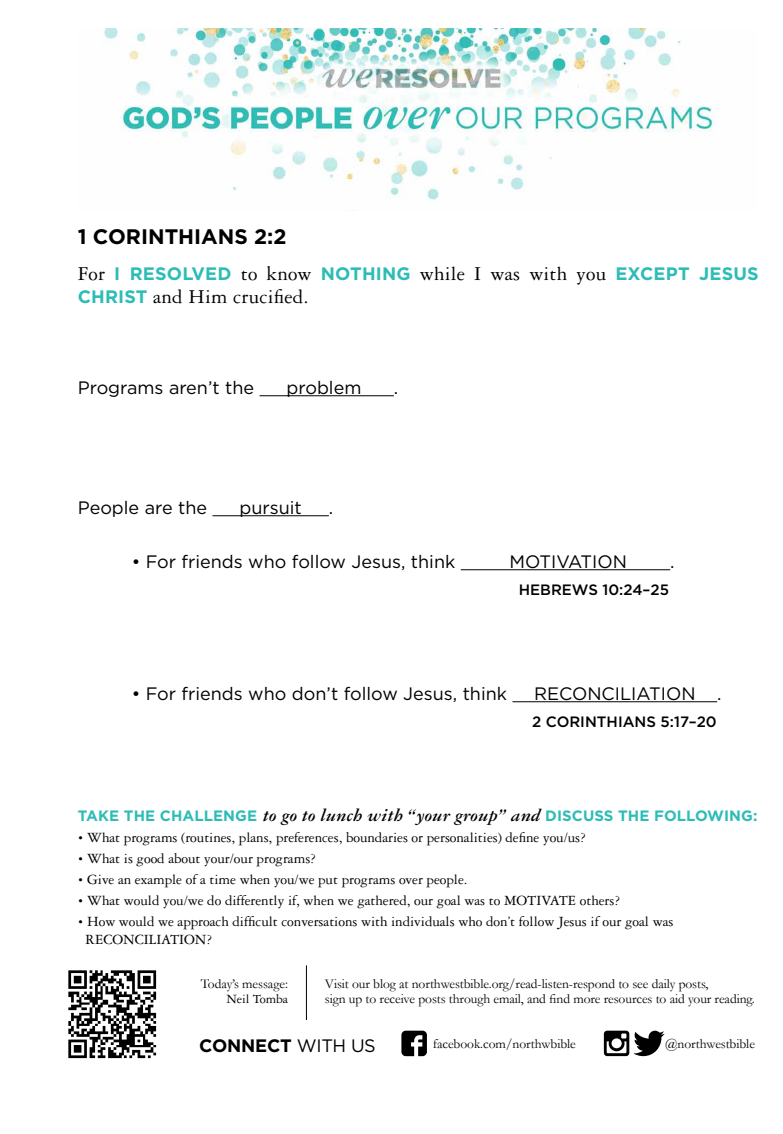
<style>
.page{position:relative;width:783px;height:1134px;background:#fff}
.page>*{position:absolute;margin:0;border:0;box-sizing:border-box;transform-origin:0 0}
.t1{font:21px "Garamond Three";letter-spacing:.01em;color:#000}
.t2{font:700 21px "Gotham";color:#000}
.t3{font:18px "Gotham";color:#000}
.t4{font:700 18px "Gotham";letter-spacing:.01em;color:#2dbcb6}
.t5{font:700 18px "Gotham";letter-spacing:-.01em;color:#000}
.t6{font:15px/18px "Garamond Three";letter-spacing:-.005em;color:#000}
.t7{font:700 15px "Gotham";letter-spacing:.005em;color:#2dbcb6}
.t8{font:500 15px "Gotham";color:#000}
.t9{font:13.5px/15px "Garamond";letter-spacing:-.005em;color:#000}
.t10{font:13.5px "Garamond Three";letter-spacing:-.005em;color:#000}
.s1{font-family:"Garamond Three";font-weight:400;font-size:21px;color:#000}
.s2{font-family:"Gotham";font-weight:700;font-size:18px;color:#2dbcb6}
.s3{font-family:"Garamond Three";font-style:italic;font-size:18.75px;color:#000}
.s4{font-family:"Gotham";font-size:12px}
.s5{font-weight:400}
</style>
<div class="page">
<hr style="left:260px;top:395px;width:134px;height:1px;background:#000">
<hr style="left:213px;top:515px;width:116px;height:1px;background:#000">
<hr style="left:461px;top:569px;width:209px;height:1px;background:#000">
<hr style="left:513px;top:701px;width:204px;height:1px;background:#000">
<img style="left:104px;top:28px;width:612px;height:172px">
<img style="left:68px;top:970px;width:89px;height:89px">
<hr style="left:306px;top:965px;width:1px;height:55px;background:#000">
<svg style="left:401px;top:1031px;width:26px;height:25px"></svg>
<svg style="left:604px;top:1031px;width:61px;height:25px"></svg>
<h1 class="t2" style="left:78px;top:223px;width:210px">1 CORINTHIANS 2:2</h1>
<p class="t4" style="left:78px;top:262px;width:682px"><span class="s1">For</span> I RESOLVED <span class="s1">to know</span> NOTHING <span class="s1">while I was with you</span> EXCEPT JESUS</p>
<h1 class="t1" style="left:78px;top:285px;width:233px"><span class="s2">CHRIST</span> and Him crucified.</h1>
<p class="t3" style="left:78px;top:376px;width:178px">Programs aren’t the</p>
<p class="t3" style="left:287px;top:376px;width:76px">problem</p>
<p class="t3" style="left:394px;top:376px;width:6px">.</p>
<p class="t3" style="left:78px;top:496px;width:131px">People are the</p>
<p class="t3" style="left:240px;top:496px;width:64px">pursuit</p>
<p class="t3" style="left:329px;top:496px;width:6px">.</p>
<p class="t3" style="left:132px;top:550px;width:325px">• For friends who follow Jesus, think</p>
<p class="t3" style="left:509px;top:550px;width:119px">MOTIVATION</p>
<p class="t3" style="left:670px;top:550px;width:6px">.</p>
<p class="t8" style="left:519px;top:580px;width:152px">HEBREWS 10:24–25</p>
<p class="t3" style="left:132px;top:682px;width:377px">• For friends who don’t follow Jesus, think</p>
<p class="t3" style="left:534px;top:682px;width:189px">RECONCILIATION .</p>
<p class="t8" style="left:532px;top:712px;width:186px">2 CORINTHIANS 5:17–20</p>
<p class="t7" style="left:78px;top:805px;width:681px">TAKE THE CHALLENGE <span class="s3">to go to lunch with “your group” and</span> DISCUSS THE FOLLOWING:</p>
<p class="t6" style="left:78px;top:828px;width:510px"><span class="s4">•</span> What programs (routines, plans, preferences, boundaries or personalities) define you/us?</p>
<p class="t6" style="left:78px;top:849px;width:240px"><span class="s4">•</span> What is good about your/our programs?</p>
<p class="t6" style="left:78px;top:870px;width:391px"><span class="s4">•</span> Give an example of a time when you/we put programs over people.</p>
<p class="t6" style="left:78px;top:891px;width:544px"><span class="s4">•</span> What would you/we do differently if, when we gathered, our goal was to MOTIVATE others?</p>
<p class="t6" style="left:85px;top:912px;width:590px;text-indent:-7px"><span class="s4">•</span> How would we approach difficult conversations with individuals who don’t follow Jesus if our goal was<br>RECONCILIATION?</p>
<p class="t9" style="left:201px;top:976px;width:89px">Today’s message:</p>
<p class="t10" style="left:227px;top:992px;width:63px">Neil Tomba</p>
<p class="t9" style="left:325px;top:976px;width:431px">Visit our blog at northwestbible.org/read-listen-respond to see daily posts,<br>sign up to receive posts through email, and find more resources to aid your reading.</p>
<p class="t5" style="left:199px;top:1033px;width:178px">CONNECT <span class="s5">WITH US</span></p>
<p class="t9" style="left:433px;top:1036px;width:145px">facebook.com/northwbible</p>
<p class="t9" style="left:665px;top:1036px;width:91px">@northwestbible</p>
</div>
